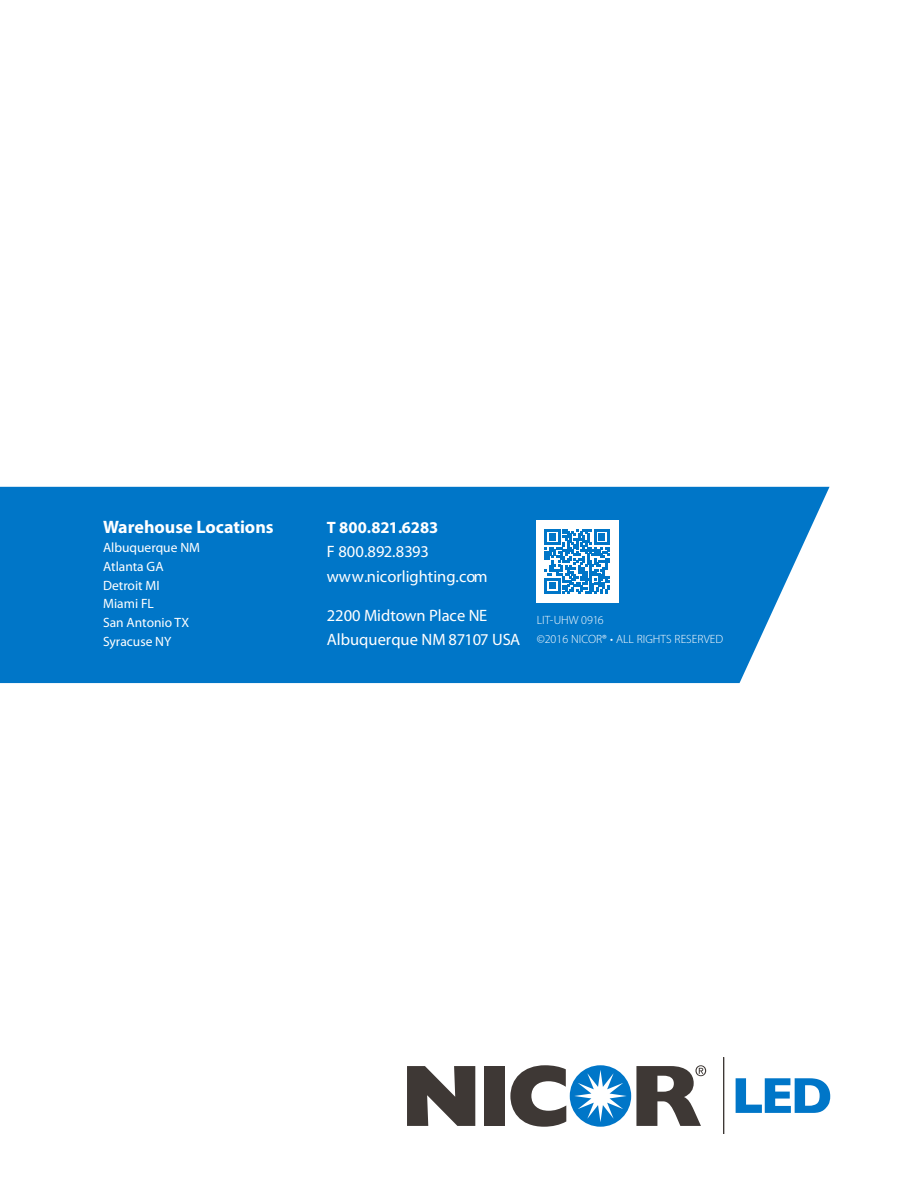
<style>
.page{position:relative;width:918px;height:1188px;background:#fff}
.page>*{position:absolute;margin:0;border:0;box-sizing:border-box;transform-origin:0 0}
.t1{font:700 18px "Myriad Pro";color:#fff}
.t2{font:16.5px/24px "Myriad Pro";color:#fff}
.t3{font:700 16.5px "Myriad Pro";color:#fff}
.t4{font:13.5px/18.8px "Myriad Pro";color:#fff}
.TITLE_Style_1{font:300 12px "Myriad Pro";color:#fff}
.s1{font-weight:400;font-size:16.5px}
</style>
<div class="page">
<div style="left:0;top:487px;width:830px;height:196px;background:#0076c8"></div>
<svg style="left:736px;top:1078px;width:94px;height:35px"></svg>
<svg style="left:510px;top:1065px;width:56px;height:62px"></svg>
<div style="left:484px;top:1066px;width:21px;height:60px;background:#3e3835"></div>
<svg style="left:407px;top:1066px;width:68px;height:60px"></svg>
<div style="left:570px;top:1065px;width:61px;height:62px;background:#0076c8;border-radius:50%"></div>
<svg style="left:574px;top:1070px;width:53px;height:52px"></svg>
<svg style="left:636px;top:1065px;width:70px;height:61px"></svg>
<hr style="left:724px;top:1057px;width:1px;height:77px;background:#3e3835">
<div style="left:536px;top:520px;width:82px;height:83px;background:#fff"></div>
<svg style="left:545px;top:529px;width:64px;height:65px"></svg>
<p class="t1" style="left:103px;top:516px;width:172px">Warehouse Locations</p>
<p class="t4" style="left:103px;top:538px;width:99px">Albuquerque NM</p>
<p class="t4" style="left:103px;top:557px;width:62px">Atlanta GA</p>
<p class="t4" style="left:103px;top:576px;width:58px">Detroit MI</p>
<p class="t4" style="left:103px;top:594px;width:52px">Miami FL</p>
<p class="t4" style="left:103px;top:613px;width:88px">San Antonio TX<br>Syracuse NY</p>
<h2 class="t3" style="left:327px;top:517px;width:113px">T 800.821.6283</h2>
<h2 class="t2" style="left:327px;top:540px;width:162px">F 800.892.8393 www.nicorlighting.com</h2>
<h2 class="t2" style="left:327px;top:603px;width:162px">2200 Midtown Place NE</h2>
<p class="TITLE_Style_1" style="left:327px;top:632px;width:398px"><span class="s1">Albuquerque NM 87107 USA</span> ©2016 NICOR® • ALL RIGHTS RESERVED</p>
<p class="TITLE_Style_1" style="left:537px;top:612px;width:69px">LIT-UHW 0916</p>
</div>
